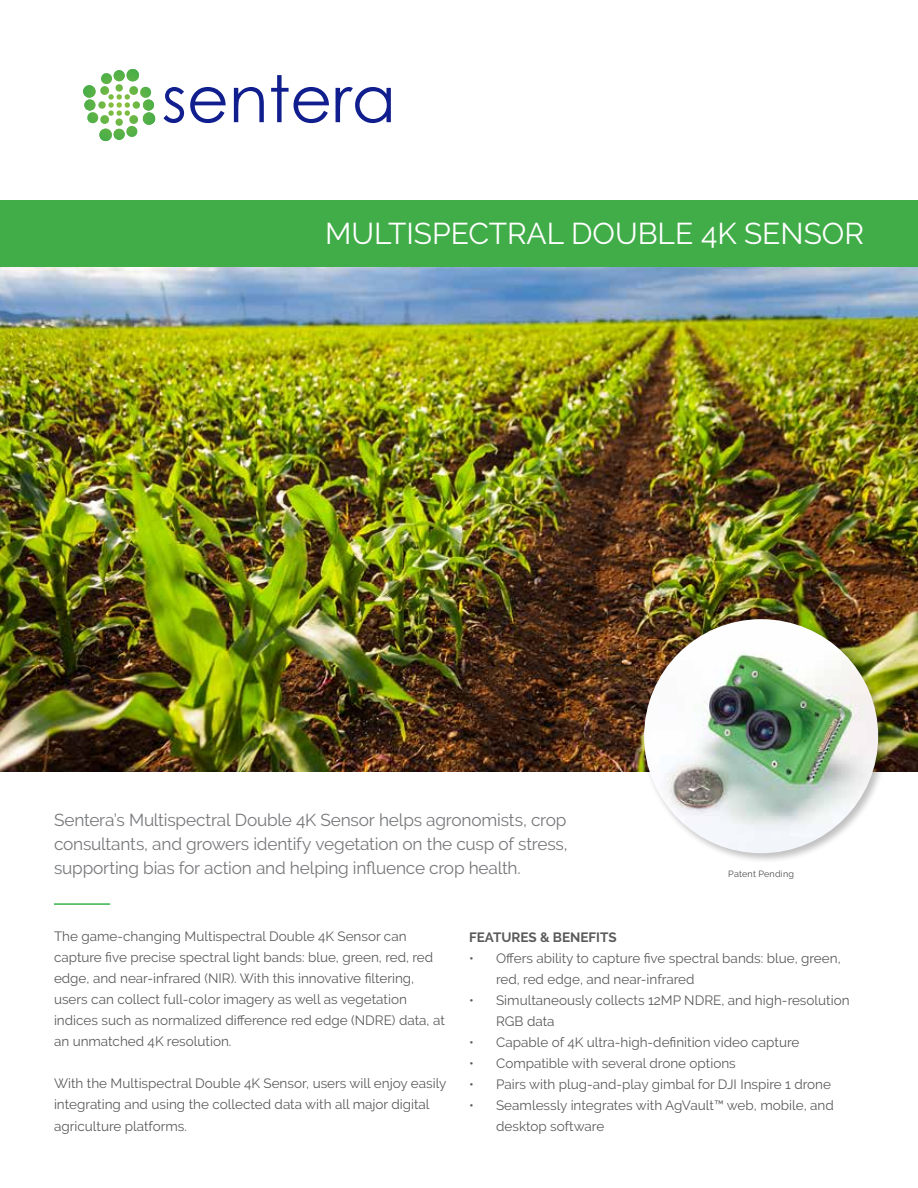
<style>
.page{position:relative;width:918px;height:1188px;background:#fff}
.page>*{position:absolute;margin:0;border:0;box-sizing:border-box;transform-origin:0 0}
.t1{font:30px "Raleway";color:#fff}
.t2{font:17.25px/24px "Raleway";letter-spacing:-.01em;color:#77787b;text-align:justify}
.t3{font:13.5px/21px "Raleway";color:#000}
.t4{font:700 13.5px "Raleway";color:#000}
.t5{font:9px "Raleway";letter-spacing:.02em;color:#4d4d4f}
</style>
<div class="page">
<img style="left:0;top:267px;width:918px;height:504px">
<div style="left:641px;top:616px;width:247px;height:247px;background:#000;opacity:.25"></div>
<img style="left:644px;top:619px;width:234px;height:234px;border-radius:117px">
<svg style="left:164px;top:87px;width:20px;height:36px"></svg>
<svg style="left:190px;top:87px;width:36px;height:36px"></svg>
<svg style="left:234px;top:87px;width:30px;height:35px"></svg>
<svg style="left:271px;top:75px;width:58px;height:48px"></svg>
<svg style="left:336px;top:87px;width:55px;height:36px"></svg>
<svg style="left:83px;top:69px;width:73px;height:72px"></svg>
<div style="left:0;top:200px;width:918px;height:67px;background:#41ad49"></div>
<hr style="left:54px;top:903px;width:56px;height:2px;background:#39b44a">
<h1 class="t1" style="left:325px;top:216px;width:540px">MULTISPECTRAL DOUBLE 4K SENSOR</h1>
<p class="t2" style="left:54px;top:808px;width:515px">Sentera’s Multispectral Double 4K Sensor helps agronomists, crop consultants, and growers identify vegetation on the cusp of stress, supporting bias for action and helping influence crop health.</p>
<p class="t5" style="left:728px;top:869px;width:67px">Patent Pending</p>
<p class="t3" style="left:54px;top:926px;width:392px">The game-changing Multispectral Double 4K Sensor can capture five precise spectral light bands: blue, green, red, red edge, and near-infrared (NIR). With this innovative filtering, users can collect full-color imagery as well as vegetation indices such as normalized difference red edge (NDRE) data, at an unmatched 4K resolution.</p>
<p class="t3" style="left:54px;top:1073px;width:394px">With the Multispectral Double 4K Sensor, users will enjoy easily integrating and using the collected data with all major digital agriculture platforms.</p>
<p class="t4" style="left:469px;top:929px;width:149px">FEATURES &amp; BENEFITS</p>
<p class="t3" style="left:496px;top:947px;width:346px;text-indent:-27px">• Offers ability to capture five spectral bands: blue, green, red, red edge, and near-infrared</p>
<p class="t3" style="left:496px;top:989px;width:355px;text-indent:-27px">• Simultaneously collects 12MP NDRE, and high-resolution<br>RGB data</p>
<p class="t3" style="left:469px;top:1031px;width:332px">• Capable of 4K ultra-high-definition video capture</p>
<p class="t3" style="left:469px;top:1052px;width:268px">• Compatible with several drone options</p>
<p class="t3" style="left:469px;top:1073px;width:363px">• Pairs with plug-and-play gimbal for DJI Inspire 1 drone</p>
<p class="t3" style="left:496px;top:1094px;width:339px;text-indent:-27px">• Seamlessly integrates with AgVault™ web, mobile, and desktop software</p>
</div>
